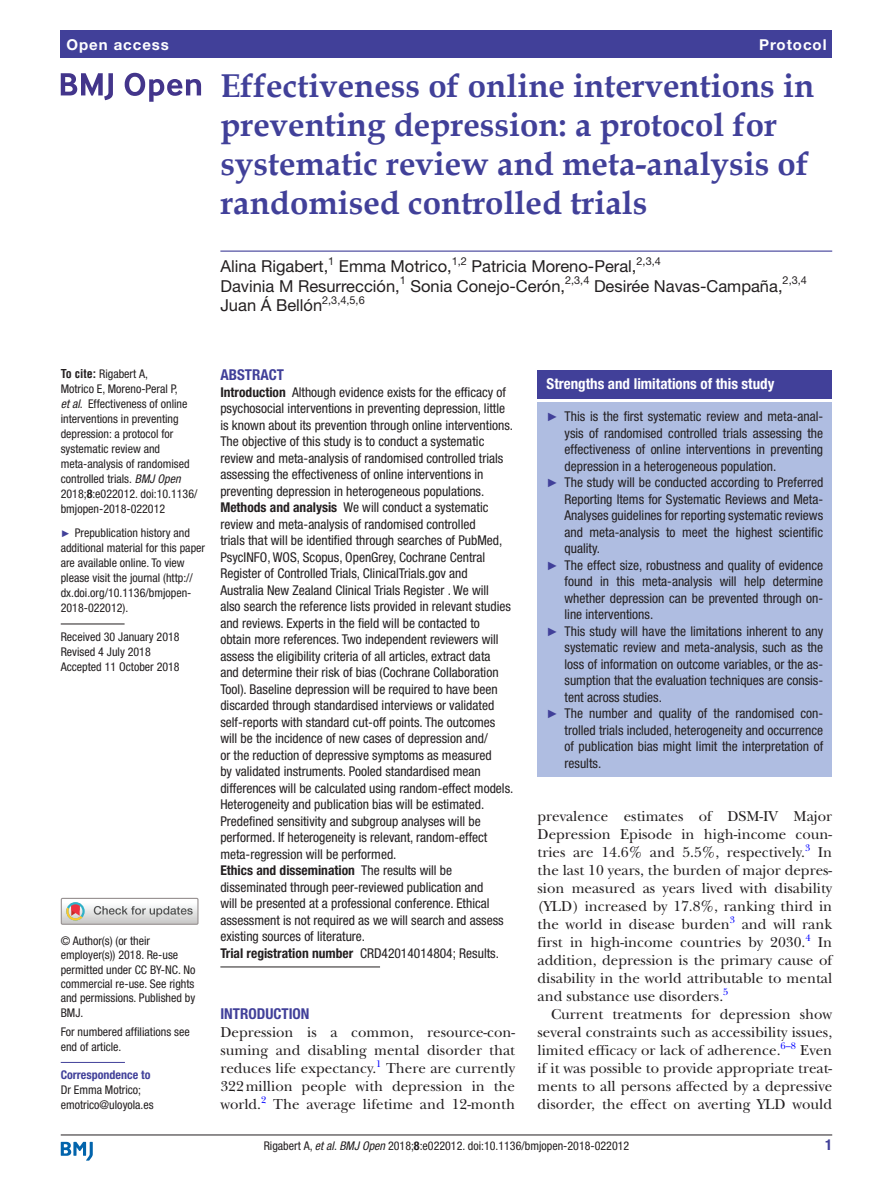
<style>
.page{position:relative;width:893px;height:1191px;background:#fff}
.page>*{position:absolute;margin:0;border:0;box-sizing:border-box;transform-origin:0 0}
.t1{font:700 33px/39px "Book Antiqua";color:#414099}
.t2{font:16.5px "Helvetica Neue LT Std";color:#231f20}
.t3{font:15px/18px "New Baskerville";color:#231f20;text-align:justify}
.t4{font:700 condensed 15px "Helvetica Neue LT Std";color:#fff}
.t5{font:700 condensed 15px "Helvetica Neue LT Std";color:#414099}
.t6{font:700 15px "Helvetica Neue LT Std";letter-spacing:.065em;color:#fff}
.t7{font:condensed 13.5px/16.5px "Helvetica Neue LT Std";color:#231f20}
.t8{font:condensed 12px/15px "Helvetica Neue LT Std";color:#231f20}
.t9{font:700 condensed 12px "Helvetica Neue LT Std";color:#414099}
.t10{font:10.95px "Helvetica Neue LT Std";color:#231f20}
.t11{font:9.9px "New Baskerville";color:#00f}
.s1{font-family:"Helvetica LT Std";font-weight:700}
.s2{font-style:italic}
.s3{font-weight:700}
.s4{font-family:"Arial";font-stretch:normal;font-size:9.75px;color:#414099}
.s5{font-family:"Arial";font-stretch:normal;font-size:12px;color:#414099}
</style>
<div class="page">
<hr style="left:61px;top:1134px;width:771px;height:1px;background:#231f20">
<svg style="left:61px;top:1141px;width:32px;height:19px"></svg>
<div style="left:61px;top:31px;width:771px;height:27px;background:#414099"></div>
<hr style="left:220px;top:250px;width:612px;height:2px;background:#414099">
<hr style="left:61px;top:623px;width:64px;height:1px;background:#231f20">
<hr style="left:61px;top:1062px;width:64px;height:1px;background:#414099">
<svg style="left:61px;top:73px;width:52px;height:27px"></svg>
<svg style="left:125px;top:73px;width:76px;height:29px"></svg>
<div style="left:61px;top:897px;width:138px;height:27px;border:1px solid #969090"></div>
<svg style="left:61px;top:898px;width:137px;height:26px"></svg>
<hr style="left:220px;top:966px;width:160px;height:1px;background:#231f20">
<div style="left:538px;top:370px;width:294px;height:28px;background:#414099"></div>
<div style="left:538px;top:402px;width:294px;height:374px;background:#afbde1"></div>
<p class="t6" style="left:66px;top:35px;width:104px">Open access</p>
<p class="t6" style="left:759px;top:35px;width:69px">Protocol</p>
<h1 class="t1" style="left:220px;top:66px;width:595px">Effectiveness of online interventions in preventing depression: a protocol for systematic review and meta-analysis of randomised controlled trials</h1>
<p class="t2" style="left:220px;top:257px;width:109px">Alina Rigabert,</p>
<p class="t10" style="left:328px;top:254px;width:8px">1</p>
<p class="t2" style="left:339px;top:257px;width:114px">Emma Motrico,</p>
<p class="t10" style="left:452px;top:254px;width:17px">1,2</p>
<p class="t2" style="left:471px;top:257px;width:166px">Patricia Moreno-Peral,</p>
<p class="t10" style="left:636px;top:254px;width:26px">2,3,4</p>
<p class="t2" style="left:220px;top:276px;width:181px">Davinia M Resurrección,</p>
<p class="t10" style="left:400px;top:274px;width:8px">1</p>
<p class="t2" style="left:410px;top:276px;width:156px">Sonia Conejo-Cerón,</p>
<p class="t10" style="left:565px;top:274px;width:26px">2,3,4</p>
<p class="t2" style="left:594px;top:276px;width:190px">Desirée Navas-Campaña,</p>
<p class="t10" style="left:783px;top:274px;width:26px">2,3,4</p>
<p class="t2" style="left:220px;top:296px;width:103px">Juan Á Bellón</p>
<p class="t10" style="left:322px;top:293px;width:44px">2,3,4,5,6</p>
<p class="t8" style="left:61px;top:366px;width:138px"><span class="s1">To cite:</span> Rigabert A,<br>Motrico E, Moreno-Peral P,<br><span class="s2">et al</span>. Effectiveness of online interventions in preventing depression: a protocol for systematic review and meta-analysis of randomised controlled trials. <span class="s2">BMJ Open<br></span>2018;<span class="s3">8</span>:e022012. doi:10.1136/ bmjopen-2018-022012</p>
<p class="t8" style="left:61px;top:525px;width:146px"><span class="s4">►</span> Prepublication history and additional material for this paper are available online. To view please visit the journal (http:// dx.doi.org/10.1136/bmjopen-<br>2018-022012).</p>
<p class="t8" style="left:61px;top:629px;width:120px">Received 30 January 2018<br>Revised 4 July 2018<br>Accepted 11 October 2018</p>
<p class="t8" style="left:61px;top:933px;width:136px;line-height:14.4px">© Author(s) (or their employer(s)) 2018. Re-use permitted under CC BY-NC. No commercial re-use. See rights and permissions. Published by<br>BMJ.</p>
<p class="t8" style="left:61px;top:1024px;width:130px">For numbered affiliations see end of article.</p>
<p class="t9" style="left:61px;top:1067px;width:91px">Correspondence to</p>
<p class="t8" style="left:61px;top:1082px;width:94px">Dr Emma Motrico; emotrico@uloyola.es</p>
<p class="t5" style="left:220px;top:366px;width:65px">Abstract</p>
<p class="t7" style="left:220px;top:384px;width:294px"><span class="s3">Introduction</span> Although evidence exists for the efficacy of psychosocial interventions in preventing depression, little is known about its prevention through online interventions.<br>The objective of this study is to conduct a systematic review and meta-analysis of randomised controlled trials assessing the effectiveness of online interventions in preventing depression in heterogeneous populations.<br><span class="s3">Methods and analysis</span> We will conduct a systematic review and meta-analysis of randomised controlled<br>trials that will be identified through searches of PubMed, PsycINFO, WOS, Scopus, OpenGrey, Cochrane Central Register of Controlled Trials, ClinicalTrials.gov and Australia New Zealand Clinical Trials Register . We will<br>also search the reference lists provided in relevant studies and reviews. Experts in the field will be contacted to obtain more references. Two independent reviewers will assess the eligibility criteria of all articles, extract data<br>and determine their risk of bias (Cochrane Collaboration Tool). Baseline depression will be required to have been discarded through standardised interviews or validated self-reports with standard cut-off points. The outcomes will be the incidence of new cases of depression and/<br>or the reduction of depressive symptoms as measured<br>by validated instruments. Pooled standardised mean differences will be calculated using random-effect models.<br>Heterogeneity and publication bias will be estimated.<br>Predefined sensitivity and subgroup analyses will be performed. If heterogeneity is relevant, random-effect meta-regression will be performed.<br><span class="s3">Ethics and dissemination</span> The results will be disseminated through peer-reviewed publication and<br>will be presented at a professional conference. Ethical assessment is not required as we will search and assess existing sources of literature.<br><span class="s3">Trial registration number</span> CRD42014014804; Results.</p>
<p class="t5" style="left:220px;top:1005px;width:91px">Introduction</p>
<p class="t3" style="left:220px;top:1023px;width:296px">Depression is a common, resource-con&shy;suming and disabling mental disorder that reduces life expectancy.</p>
<p class="t11" style="left:376px;top:1057px;width:7px">1</p>
<p class="t3" style="left:220px;top:1059px;width:296px;text-indent:166px">There are currently 322million people with depression in the world.<sup>2</sup></p>
<p class="t3" style="left:273px;top:1095px;width:243px">The average lifetime and 12-month</p>
<p class="t4" style="left:547px;top:375px;width:229px">Strengths and limitations of this study</p>
<p class="t7" style="left:547px;top:408px;width:278px"><span class="s5">►</span> This is the first systematic review and meta-anal-</p>
<p class="t7" style="left:565px;top:424px;width:260px">ysis of randomised controlled trials assessing the</p>
<p class="t7" style="left:565px;top:441px;width:260px">effectiveness of online interventions in preventing</p>
<p class="t7" style="left:565px;top:457px;width:213px">depression in a heterogeneous population.</p>
<p class="t7" style="left:547px;top:474px;width:278px"><span class="s5">►</span> The study will be conducted according to Preferred</p>
<p class="t7" style="left:565px;top:490px;width:260px">Reporting Items for Systematic Reviews and Meta-</p>
<p class="t7" style="left:565px;top:507px;width:260px">Analyses guidelines for reporting systematic reviews</p>
<p class="t7" style="left:565px;top:523px;width:260px">and meta-analysis to meet the highest scientific</p>
<p class="t7" style="left:565px;top:540px;width:37px">quality.</p>
<p class="t7" style="left:547px;top:556px;width:278px"><span class="s5">►</span> The effect size, robustness and quality of evidence</p>
<p class="t7" style="left:565px;top:573px;width:260px">found in this meta-analysis will help determine</p>
<p class="t7" style="left:565px;top:589px;width:260px">whether depression can be prevented through on-</p>
<p class="t7" style="left:565px;top:606px;width:90px">line interventions.</p>
<p class="t7" style="left:547px;top:622px;width:278px"><span class="s5">►</span> This study will have the limitations inherent to any</p>
<p class="t7" style="left:565px;top:639px;width:260px">systematic review and meta-analysis, such as the</p>
<p class="t7" style="left:565px;top:655px;width:260px">loss of information on outcome variables, or the as-</p>
<p class="t7" style="left:565px;top:672px;width:260px">sumption that the evaluation techniques are consis-</p>
<p class="t7" style="left:565px;top:688px;width:99px">tent across studies.</p>
<p class="t7" style="left:547px;top:705px;width:278px"><span class="s5">►</span> The number and quality of the randomised con-</p>
<p class="t7" style="left:565px;top:721px;width:260px">trolled trials included, heterogeneity and occurrence</p>
<p class="t7" style="left:565px;top:738px;width:260px">of publication bias might limit the interpretation of</p>
<p class="t7" style="left:565px;top:754px;width:38px">results.</p>
<p class="t3" style="left:538px;top:807px;width:296px">prevalence estimates of DSM-IV Major Depression Episode in high-income coun&shy;tries are 14.6% and 5.5%, respectively.<sup>3</sup></p>
<p class="t3" style="left:538px;top:843px;width:296px;text-indent:280px">In the last 10 years, the burden of major depres&shy;sion measured as years lived with disability (YLD) increased by 17.8%, ranking third in the world in disease burden</p>
<p class="t11" style="left:730px;top:913px;width:7px">3</p>
<p class="t3" style="left:538px;top:915px;width:296px;text-indent:204px">and will rank first in high-income countries by 2030.</p>
<p class="t11" style="left:805px;top:931px;width:7px">4</p>
<p class="t3" style="left:538px;top:933px;width:296px;text-indent:280px">In addition, depression is the primary cause of disability in the world attributable to mental and substance use disorders.</p>
<p class="t11" style="left:723px;top:985px;width:7px">5</p>
<p class="t3" style="left:538px;top:1005px;width:296px;text-indent:14px">Current treatments for depression show several constraints such as accessibility issues, limited efficacy or lack of adherence.</p>
<p class="t11" style="left:781px;top:1039px;width:17px">6–8</p>
<p class="t3" style="left:538px;top:1041px;width:296px;text-indent:263px">Even if it was possible to provide appropriate treat&shy;ments to all persons affected by a depressive disorder, the effect on averting YLD would</p>
<p class="t8" style="left:264px;top:1137px;width:367px">Rigabert A, <span class="s2">et al</span>. <span class="s2">BMJ Open</span> 2018;<span class="s3">8</span>:e022012. doi:10.1136/bmjopen-2018-022012</p>
<p class="t5" style="left:825px;top:1135px;width:9px">1</p>
</div>
